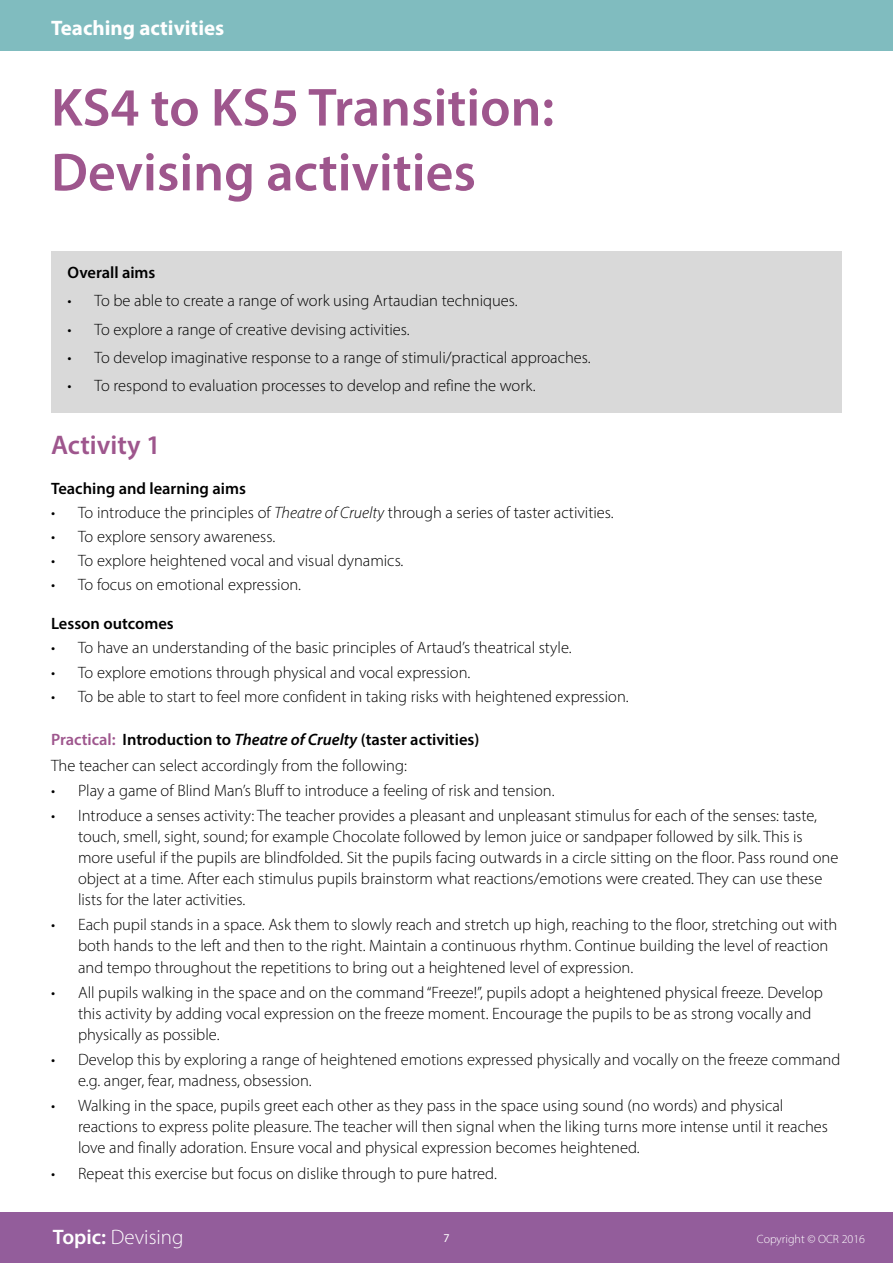
<style>
.page{position:relative;width:893px;height:1263px;background:#fff}
.page>*{position:absolute;margin:0;border:0;box-sizing:border-box;transform-origin:0 0}
.body{font:600 54px "Myriad Pro";color:#9e568d}
.body-2{font:600 27px "Myriad Pro";color:#9e568d}
.t1{font:700 21px "Myriad Pro";color:#fff}
.t2{font:300 21px "Myriad Pro";color:#fff}
.body-3{font:300 16.5px/21px "Myriad Pro";color:#000}
.body-4{font:600 16.5px "Myriad Pro";color:#000}
.t3{font:300 12px "Myriad Pro";color:#fff}
.t4{font:12px "Myriad Pro";color:#fff}
.s1{font-style:italic}
.s2{color:#9e568d}
.s3{font-weight:600}
</style>
<div class="page">
<div style="left:0;top:0;width:893px;height:51px;background:#80bcbf"></div>
<div style="left:0;top:1212px;width:893px;height:51px;background:#935d9b"></div>
<div style="left:51px;top:251px;width:791px;height:161px;background:#d9d9d9"></div>
<p class="t1" style="left:51px;top:14px;width:175px">Teaching activities</p>
<p class="body" style="left:51px;top:73px;width:505px">KS4 to KS5 Transition:</p>
<p class="body" style="left:51px;top:138px;width:426px">Devising activities</p>
<p class="body-4" style="left:68px;top:262px;width:89px">Overall aims</p>
<p class="body-3" style="left:68px;top:290px;width:452px">• To be able to create a range of work using Artaudian techniques.</p>
<p class="body-3" style="left:68px;top:319px;width:344px">• To explore a range of creative devising activities.</p>
<p class="body-3" style="left:68px;top:347px;width:525px">• To develop imaginative response to a range of stimuli/practical approaches.</p>
<p class="body-3" style="left:68px;top:375px;width:470px">• To respond to evaluation processes to develop and refine the work.</p>
<p class="body-2" style="left:51px;top:428px;width:111px">Activity 1</p>
<p class="body-4" style="left:51px;top:478px;width:196px">Teaching and learning aims</p>
<p class="body-3" style="left:51px;top:501px;width:564px">• To introduce the principles of <span class="s1">Theatre of Cruelty</span> through a series of taster activities.</p>
<p class="body-3" style="left:51px;top:526px;width:226px">• To explore sensory awareness.</p>
<p class="body-3" style="left:51px;top:550px;width:354px">• To explore heightened vocal and visual dynamics.</p>
<p class="body-3" style="left:51px;top:574px;width:252px">• To focus on emotional expression.</p>
<p class="body-4" style="left:51px;top:613px;width:124px">Lesson outcomes</p>
<p class="body-3" style="left:51px;top:637px;width:522px">• To have an understanding of the basic principles of Artaud’s theatrical style.</p>
<p class="body-3" style="left:51px;top:661px;width:421px">• To explore emotions through physical and vocal expression.</p>
<p class="body-3" style="left:51px;top:685px;width:579px">• To be able to start to feel more confident in taking risks with heightened expression.</p>
<p class="body-4" style="left:51px;top:729px;width:430px"><span class="s2">Practical:</span> Introduction to <span class="s1">Theatre of Cruelty</span> (taster activities)</p>
<p class="body-3" style="left:51px;top:754px;width:357px">The teacher can select accordingly from the following:</p>
<p class="body-3" style="left:51px;top:780px;width:505px">• Play a game of Blind Man’s Bluff to introduce a feeling of risk and tension.</p>
<p class="body-3" style="left:78px;top:805px;width:762px;text-indent:-27px">• Introduce a senses activity: The teacher provides a pleasant and unpleasant stimulus for each of the senses: taste, touch, smell, sight, sound; for example Chocolate followed by lemon juice or sandpaper followed by silk. This is more useful if the pupils are blindfolded. Sit the pupils facing outwards in a circle sitting on the floor. Pass round one object at a time. After each stimulus pupils brainstorm what reactions/emotions were created. They can use these lists for the later activities.</p>
<p class="body-3" style="left:78px;top:914px;width:761px;text-indent:-27px">• Each pupil stands in a space. Ask them to slowly reach and stretch up high, reaching to the floor, stretching out with both hands to the left and then to the right. Maintain a continuous rhythm. Continue building the level of reaction and tempo throughout the repetitions to bring out a heightened level of expression.</p>
<p class="body-3" style="left:78px;top:981px;width:746px;text-indent:-27px">• All pupils walking in the space and on the command “Freeze!”, pupils adopt a heightened physical freeze. Develop this activity by adding vocal expression on the freeze moment. Encourage the pupils to be as strong vocally and physically as possible.</p>
<p class="body-3" style="left:78px;top:1049px;width:764px;text-indent:-27px">• Develop this by exploring a range of heightened emotions expressed physically and vocally on the freeze command e.g. anger, fear, madness, obsession.</p>
<p class="body-3" style="left:78px;top:1095px;width:752px;text-indent:-27px">• Walking in the space, pupils greet each other as they pass in the space using sound (no words) and physical reactions to express polite pleasure. The teacher will then signal when the liking turns more intense until it reaches love and finally adoration. Ensure vocal and physical expression becomes heightened.</p>
<p class="body-3" style="left:51px;top:1162px;width:447px">• Repeat this exercise but focus on dislike through to pure hatred.</p>
<p class="t2" style="left:53px;top:1224px;width:132px"><span class="s3">Topic:</span> Devising</p>
<p class="t4" style="left:443px;top:1231px;width:8px">7</p>
<p class="t3" style="left:757px;top:1232px;width:110px">Copyright © OCR 2016</p>
</div>
